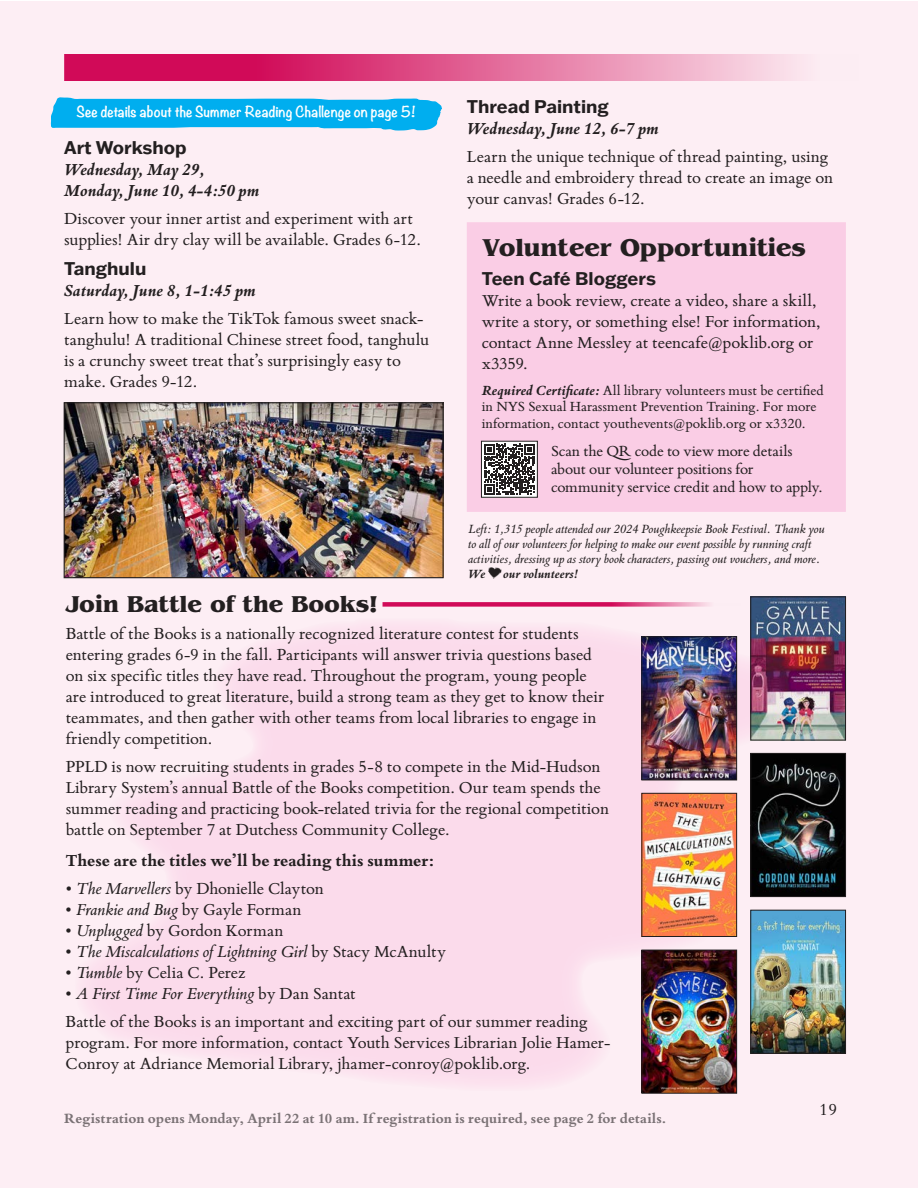
<style>
.page{position:relative;width:918px;height:1188px;background:#fff}
.page>*{position:absolute;margin:0;border:0;box-sizing:border-box;transform-origin:0 0}
.Gen_Text{font:700 25.5px "Benguiat Pro ITC";color:#231f20}
.Section_Heading{font:700 24px "Benguiat Pro ITC";color:#231f20}
.Gen_Text-2{font:18px/21px "Bembo Book MT Pro";letter-spacing:-.005em;color:#231f20}
.date___time{font:18px/21px "Bembo Book MT Pro";letter-spacing:-.005em;color:#231f20}
.date___time-2{font:italic 700 18px/21px "Bembo Book MT Pro";color:#231f20}
.Gen_Text-3{font:italic 18px "Bembo Book MT Pro";letter-spacing:-.005em;color:#231f20}
.Section_Heading-2{font:700 18px "Bembo Book MT Pro";letter-spacing:.005em;color:#231f20}
.Contents__etc{font:16.5px/18px "Bembo Book MT Pro";letter-spacing:-.01em;color:#231f20}
.program_titles{font:15px/16.5px "Bembo Book MT Pro";color:#231f20}
.t1{font:700 15px "Bembo Book MT Pro";letter-spacing:.01em;color:#231f20}
.Gen_Text-4{font:italic 13.5px/15px "Bembo Book MT Pro";color:#231f20}
.date___time-3{font:700 13.5px "Noteworthy";color:#fff}
.Gen_Text-5{font:italic 700 13.5px "Bembo Book MT Pro";color:#231f20}
.s1{font-family:"Franklin Gothic ATF";font-style:normal}
.s2{font-family:"Franklin Gothic ATF";font-weight:700}
.s3{font-weight:700;font-style:italic}
.s4{font-weight:700}
.s5{font-style:italic}
.s6{font-style:normal}
</style>
<div class="page">
<div style="left:0;top:1px;width:27px;height:1187px;background:#fdeef4"></div>
<div style="left:28px;top:1px;width:890px;height:1187px;background:#fdeef4"></div>
<svg style="left:64px;top:54px;width:733px;height:27px;background:#e05a8e"></svg>
<svg style="left:84px;top:625px;width:719px;height:467px;fill:#fbdbeb"></svg>
<div style="left:467px;top:222px;width:379px;height:290px;background:#facde5"></div>
<div style="left:481px;top:441px;width:56px;height:56px;background:#fff"></div>
<div style="left:481px;top:441px;width:57px;height:57px;border:1px solid #231f20"></div>
<svg style="left:484px;top:444px;width:51px;height:51px"></svg>
<svg style="left:383px;top:602px;width:327px;height:5px;background:#da3d7b"></svg>
<img style="left:643px;top:638px;width:92px;height:140px">
<div style="left:641px;top:636px;width:96px;height:144px;border:1px solid #231f20"></div>
<img style="left:752px;top:755px;width:92px;height:140px">
<div style="left:750px;top:753px;width:96px;height:144px;border:1px solid #231f20"></div>
<img style="left:752px;top:599px;width:92px;height:139px">
<div style="left:750px;top:597px;width:96px;height:143px;border:1px solid #231f20"></div>
<img style="left:643px;top:795px;width:92px;height:140px">
<div style="left:641px;top:793px;width:96px;height:144px;border:1px solid #231f20"></div>
<img style="left:752px;top:912px;width:92px;height:140px">
<div style="left:750px;top:910px;width:96px;height:144px;border:1px solid #231f20"></div>
<img style="left:643px;top:952px;width:92px;height:140px">
<div style="left:641px;top:950px;width:96px;height:144px;border:1px solid #231f20"></div>
<svg style="left:50px;top:97px;width:392px;height:34px;background:#29b8ef"></svg>
<img style="left:66px;top:404px;width:376px;height:172px">
<div style="left:64px;top:402px;width:380px;height:176px;border:1px solid #231f20"></div>
<img style="left:488px;top:567px;width:14px;height:12px">
<p class="date___time-3" style="left:77px;top:99px;width:341px">See details about the Summer Reading Challenge on page 5!</p>
<p class="date___time-2" style="left:64px;top:138px;width:197px"><span class="s1">Art Workshop<br></span>Wednesday, May 29,<br>Monday, June 10, 4-4:50 pm</p>
<p class="Gen_Text-2" style="left:64px;top:207px;width:358px">Discover your inner artist and experiment with art supplies! Air dry clay will be available. Grades 6-12.</p>
<p class="date___time-2" style="left:64px;top:259px;width:193px"><span class="s1">Tanghulu<br></span>Saturday, June 8, 1-1:45 pm</p>
<p class="Gen_Text-2" style="left:64px;top:307px;width:367px">Learn how to make the TikTok famous sweet snack&shy;tanghulu! A traditional Chinese street food, tanghulu is a crunchy sweet treat that’s surprisingly easy to make. Grades 9-12.</p>
<p class="date___time-2" style="left:467px;top:96px;width:194px"><span class="s1">Thread Painting<br></span>Wednesday, June 12, 6-7 pm</p>
<p class="Gen_Text-2" style="left:467px;top:145px;width:368px">Learn the unique technique of thread painting, using a needle and embroidery thread to create an image on your canvas! Grades 6-12.</p>
<p class="Gen_Text" style="left:482px;top:232px;width:326px">Volunteer Opportunities</p>
<p class="date___time" style="left:482px;top:269px;width:340px"><span class="s2">Teen Café Bloggers<br></span>Write a book review, create a video, share a skill, write a story, or something else! For information, contact Anne Messley at teencafe@poklib.org or x3359.</p>
<p class="program_titles" style="left:482px;top:381px;width:344px"><span class="s3">Required Certificate:</span> All library volunteers must be certified in NYS Sexual Harassment Prevention Training. For more information, contact youthevents@poklib.org or x3320.</p>
<p class="Contents__etc" style="left:551px;top:441px;width:273px">Scan the QR code to view more details about our volunteer positions for community service credit and how to apply.</p>
<p class="Gen_Text-4" style="left:468px;top:520px;width:358px">Left: 1,315 people attended our 2024 Poughkeepsie Book Festival. Thank you to all of our volunteers for helping to make our event possible by running craft activities, dressing up as story book characters, passing out vouchers, and more.<br><span class="s4">We</span></p>
<p class="Gen_Text-5" style="left:503px;top:565px;width:76px">our volunteers!</p>
<p class="Section_Heading" style="left:66px;top:590px;width:314px">Join Battle of the Books!</p>
<p class="Gen_Text-2" style="left:66px;top:622px;width:540px">Battle of the Books is a nationally recognized literature contest for students entering grades 6-9 in the fall. Participants will answer trivia questions based on six specific titles they have read. Throughout the program, young people are introduced to great literature, build a strong team as they get to know their teammates, and then gather with other teams from local libraries to engage in friendly competition.</p>
<p class="Gen_Text-2" style="left:66px;top:755px;width:545px">PPLD is now recruiting students in grades 5-8 to compete in the Mid-Hudson Library System’s annual Battle of the Books competition. Our team spends the summer reading and practicing book-related trivia for the regional competition battle on September 7 at Dutchess Community College.</p>
<p class="Section_Heading-2" style="left:66px;top:848px;width:370px">These are the titles we’ll be reading this summer:</p>
<p class="Gen_Text-2" style="left:66px;top:877px;width:260px">• <span class="s5">The Marvellers</span> by Dhonielle Clayton</p>
<p class="Gen_Text-2" style="left:66px;top:898px;width:237px">• <span class="s5">Frankie and Bug</span> by Gayle Forman</p>
<p class="Gen_Text-2" style="left:66px;top:919px;width:219px">• <span class="s5">Unplugged</span> by Gordon Korman</p>
<p class="Gen_Text-3" style="left:66px;top:939px;width:382px"><span class="s6">•</span> The Miscalculations of Lightning Girl <span class="s6">by Stacy McAnulty</span></p>
<p class="Gen_Text-2" style="left:66px;top:961px;width:182px">• <span class="s5">Tumble</span> by Celia C. Perez</p>
<p class="Gen_Text-3" style="left:66px;top:981px;width:292px"><span class="s6">•</span> A First Time For Everything <span class="s6">by Dan Santat</span></p>
<p class="Gen_Text-2" style="left:66px;top:1010px;width:546px">Battle of the Books is an important and exciting part of our summer reading program. For more information, contact Youth Services Librarian Jolie Hamer-<br>Conroy at Adriance Memorial Library, jhamer-conroy@poklib.org.</p>
<p class="t1" style="left:64px;top:1108px;width:604px">Registration opens Monday, April 22 at 10 am. If registration is required, see page 2 for details.</p>
<p class="Gen_Text-2" style="left:819px;top:1098px;width:19px">19</p>
</div>
